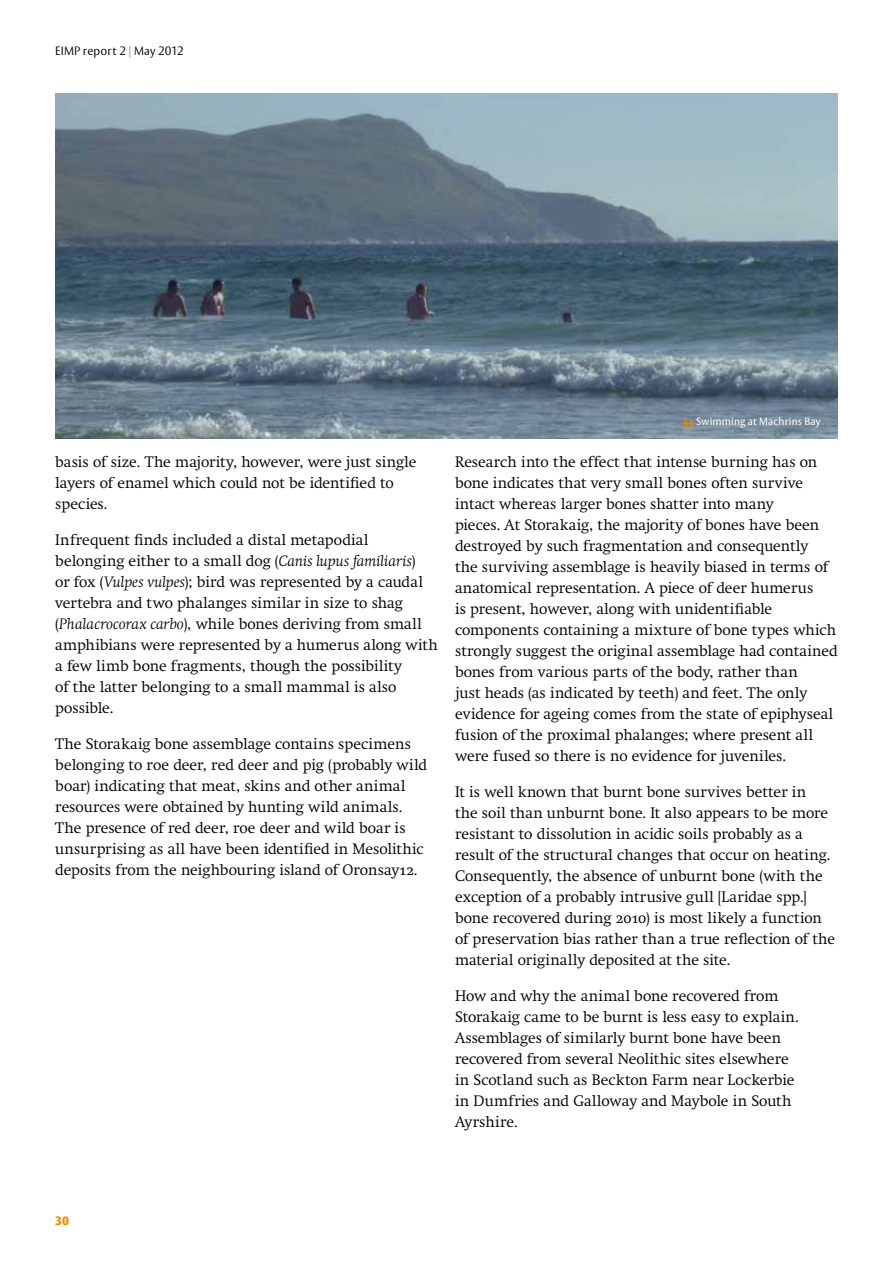
<style>
.page{position:relative;width:893px;height:1263px;background:#fff}
.page>*{position:absolute;margin:0;border:0;box-sizing:border-box;transform-origin:0 0}
.t1{font:15px/21px "Rdg Swift";letter-spacing:.005em;color:#000}
.t2{font:12px "Rdg Vesta";letter-spacing:.015em;color:#000}
.t3{font:700 12px "Rdg Vesta 3";color:#f08800}
.t4{font:10.5px "Rdg Vesta 2";letter-spacing:.02em;color:#fff}
.s1{color:#98989c}
.s2{font-style:italic}
.s3{font-family:"Rdg Vesta";font-weight:700;color:#f08800}
</style>
<div class="page">
<img style="left:55px;top:94px;width:783px;height:344px">
<p class="t2" style="left:55px;top:44px;width:130px">EIMP report 2 <span class="s1">|</span> May 2012</p>
<p class="t1" style="left:55px;top:451px;width:363px">basis of size. The majority, however, were just single layers of enamel which could not be identified to species.</p>
<p class="t1" style="left:55px;top:529px;width:384px">Infrequent finds included a distal metapodial belonging either to a small dog (<span class="s2">Canis lupus familiaris</span>)<br>or fox (<span class="s2">Vulpes vulpes</span>); bird was represented by a caudal vertebra and two phalanges similar in size to shag (<span class="s2">Phalacrocorax carbo</span>), while bones deriving from small amphibians were represented by a humerus along with a few limb bone fragments, though the possibility<br>of the latter belonging to a small mammal is also possible.</p>
<p class="t1" style="left:55px;top:733px;width:373px">The Storakaig bone assemblage contains specimens belonging to roe deer, red deer and pig (probably wild boar) indicating that meat, skins and other animal resources were obtained by hunting wild animals.<br>The presence of red deer, roe deer and wild boar is unsurprising as all have been identified in Mesolithic deposits from the neighbouring island of Oronsay12.</p>
<p class="t4" style="left:682px;top:415px;width:140px"><span class="s3">33</span> Swimming at Machrins Bay</p>
<p class="t1" style="left:455px;top:451px;width:384px">Research into the effect that intense burning has on bone indicates that very small bones often survive intact whereas larger bones shatter into many<br>pieces. At Storakaig, the majority of bones have been destroyed by such fragmentation and consequently<br>the surviving assemblage is heavily biased in terms of anatomical representation. A piece of deer humerus<br>is present, however, along with unidentifiable components containing a mixture of bone types which strongly suggest the original assemblage had contained bones from various parts of the body, rather than<br>just heads (as indicated by teeth) and feet. The only evidence for ageing comes from the state of epiphyseal fusion of the proximal phalanges; where present all were fused so there is no evidence for juveniles.</p>
<p class="t1" style="left:455px;top:781px;width:382px">It is well known that burnt bone survives better in<br>the soil than unburnt bone. It also appears to be more resistant to dissolution in acidic soils probably as a result of the structural changes that occur on heating.<br>Consequently, the absence of unburnt bone (with the exception of a probably intrusive gull [Laridae spp.] bone recovered during 2010) is most likely a function of preservation bias rather than a true reflection of the material originally deposited at the site.</p>
<p class="t1" style="left:455px;top:985px;width:345px">How and why the animal bone recovered from Storakaig came to be burnt is less easy to explain.<br>Assemblages of similarly burnt bone have been recovered from several Neolithic sites elsewhere in Scotland such as Beckton Farm near Lockerbie in Dumfries and Galloway and Maybole in South Ayrshire.</p>
<p class="t3" style="left:55px;top:1214px;width:15px">30</p>
</div>
